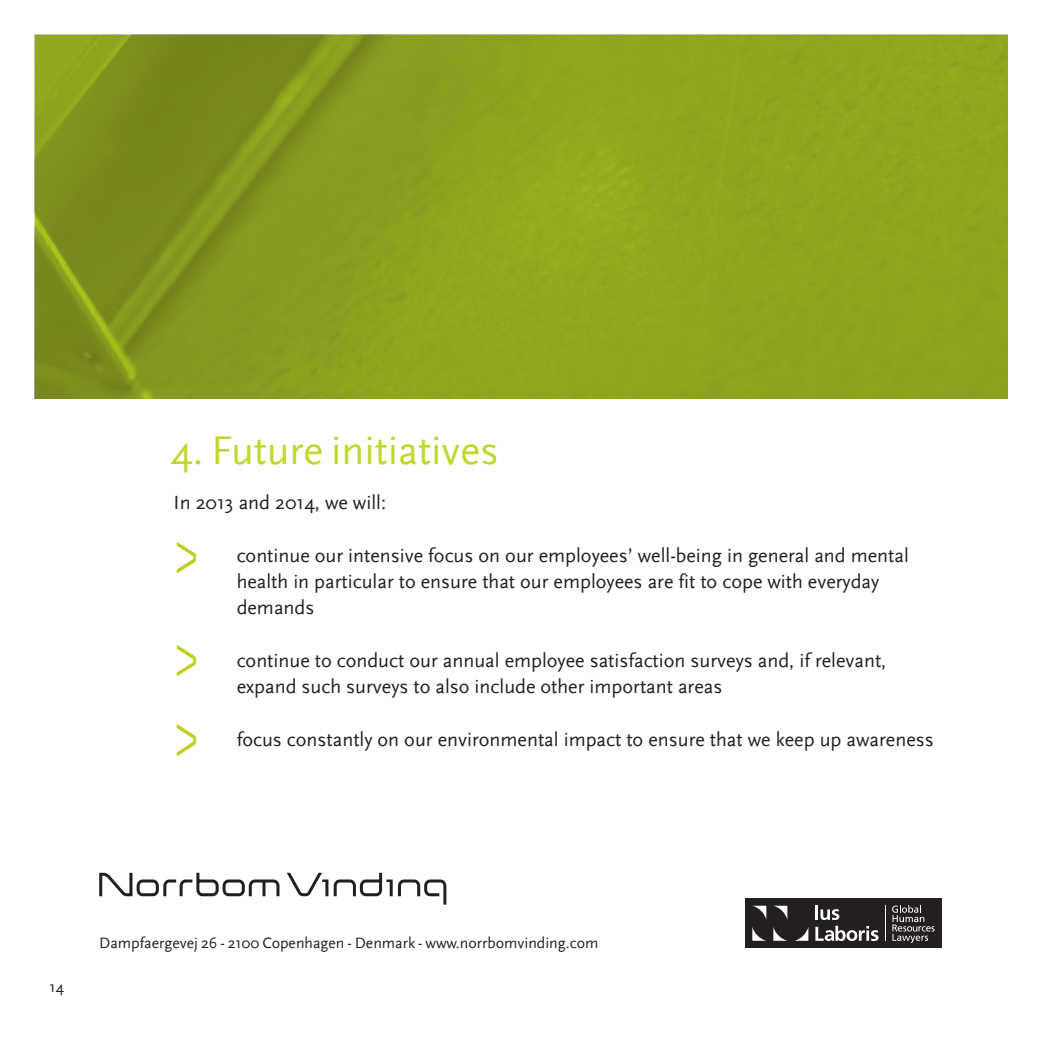
<style>
.page{position:relative;width:1042px;height:1042px;background:#fff}
.page>*{position:absolute;margin:0;border:0;box-sizing:border-box;transform-origin:0 0}
.Brødtekst_DK{font:42px "Scala Sans";color:#c1d72f}
.t1{font:20.12px/26.2px "Scala Sans";color:#231f20}
.Mellemrubrik{font:15.75px "Scala Sans";color:#231f20}
</style>
<div class="page">
<svg style="left:99px;top:873px;width:180px;height:23px"></svg>
<svg style="left:287px;top:873px;width:41px;height:23px"></svg>
<svg style="left:334px;top:873px;width:112px;height:31px"></svg>
<div style="left:744px;top:897px;width:199px;height:52px;background:#231f20"></div>
<svg style="left:753px;top:906px;width:13px;height:13px"></svg>
<svg style="left:752px;top:927px;width:14px;height:14px"></svg>
<svg style="left:773px;top:927px;width:14px;height:14px"></svg>
<svg style="left:794px;top:928px;width:14px;height:13px"></svg>
<svg style="left:774px;top:906px;width:13px;height:13px"></svg>
<hr style="left:815px;top:906px;width:3px;height:14px;background:#fff">
<svg style="left:815px;top:909px;width:63px;height:32px"></svg>
<hr style="left:885px;top:906px;width:1px;height:35px;background:#fff">
<svg style="left:892px;top:905px;width:42px;height:38px"></svg>
<img style="left:178px;top:543px;width:16px;height:29px">
<div style="left:176px;top:541px;width:20px;height:33px;border:1px solid #fff"></div>
<img style="left:178px;top:646px;width:16px;height:29px">
<div style="left:176px;top:644px;width:20px;height:33px;border:1px solid #fff"></div>
<img style="left:178px;top:725px;width:16px;height:29px">
<div style="left:176px;top:723px;width:20px;height:33px;border:1px solid #fff"></div>
<img style="left:35px;top:35px;width:972px;height:364px">
<p class="Brødtekst_DK" style="left:171px;top:427px;width:330px">4. Future initiatives</p>
<p class="t1" style="left:174px;top:490px;width:214px">In 2013 and 2014, we will:</p>
<p class="t1" style="left:237px;top:542px;width:674px">continue our intensive focus on our employees’ well-being in general and mental health in particular to ensure that our employees are fit to cope with everyday demands</p>
<p class="t1" style="left:237px;top:647px;width:651px">continue to conduct our annual employee satisfaction surveys and, if relevant, expand such surveys to also include other important areas</p>
<p class="t1" style="left:237px;top:726px;width:698px">focus constantly on our environmental impact to ensure that we keep up awareness</p>
<p class="Mellemrubrik" style="left:50px;top:978px;width:16px">14</p>
<p class="Mellemrubrik" style="left:99px;top:934px;width:501px">Dampfaergevej 26 - 2100 Copenhagen - Denmark - www.norrbomvinding.com</p>
</div>
